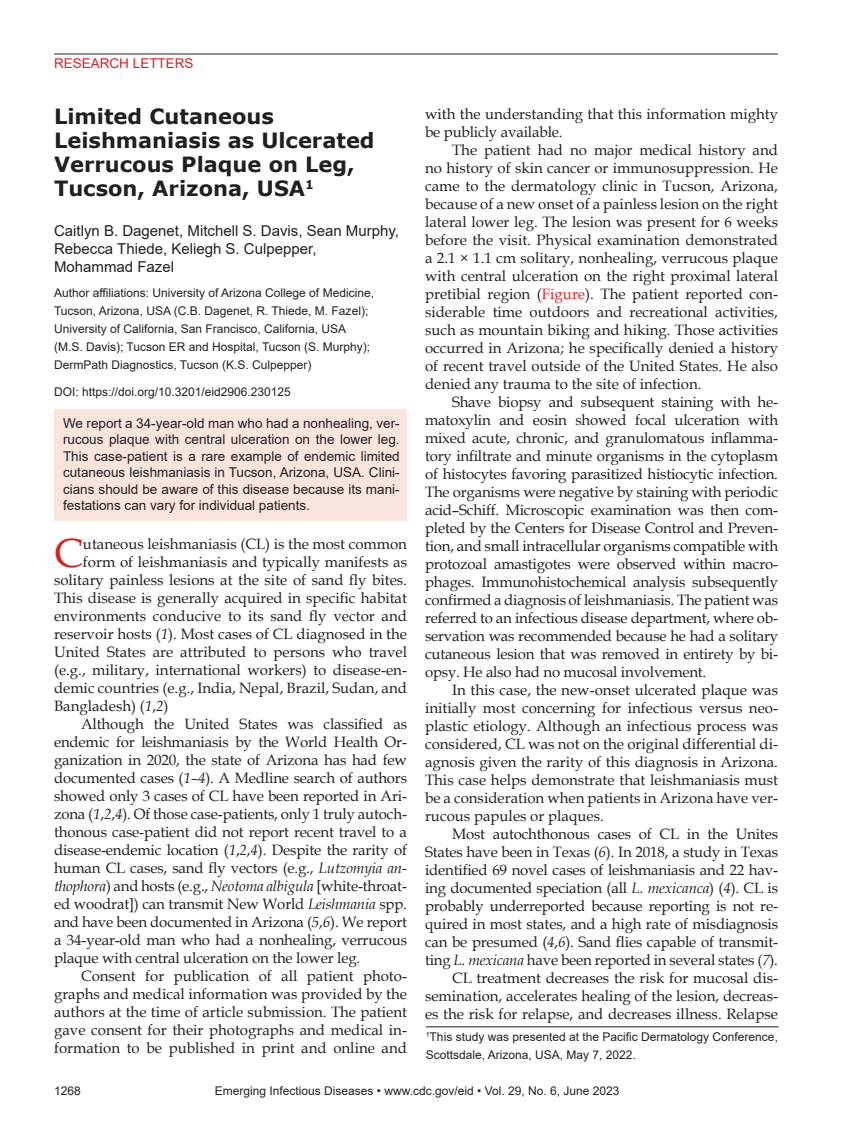
<style>
.page{position:relative;width:851px;height:1134px;background:#fff}
.page>*{position:absolute;margin:0;border:0;box-sizing:border-box;transform-origin:0 0}
.t1{font:40.8px "Book Antiqua";color:#d1232a}
.t2{font:700 21px/24px "Verdana";color:#231f20}
.t3{font:15px/18px "Book Antiqua";color:#231f20;text-align:justify}
.t4{font:15px/18px "Arial";color:#231f20}
.t5{font:13.5px/16.5px "Arial";color:#231f20;text-align:justify}
.t6{font:13.5px "Arial";color:#d1232a}
.t7{font:12px/18px "Arial";color:#231f20}
.s1{font-style:italic}
.s2{color:#ee1f23}
</style>
<div class="page">
<hr style="left:54px;top:54px;width:724px;height:1px;background:#231f20">
<div style="left:55px;top:410px;width:352px;height:111px;background:#f9e5dc"></div>
<hr style="left:426px;top:1026px;width:352px;height:1px;background:#231f20">
<p class="t6" style="left:54px;top:54px;width:141px">RESEARCH LETTERS</p>
<h2 class="t2" style="left:54px;top:104px;width:322px">Limited Cutaneous<br>Leishmaniasis as Ulcerated<br>Verrucous Plaque on Leg,<br>Tucson, Arizona, USA<sup>1</sup></h2>
<p class="t4" style="left:54px;top:222px;width:346px">Caitlyn B. Dagenet, Mitchell S. Davis, Sean Murphy,<br>Rebecca Thiede, Keliegh S. Culpepper,<br>Mohammad Fazel</p>
<p class="t7" style="left:54px;top:284px;width:321px">Author affiliations: University of Arizona College of Medicine, Tucson, Arizona, USA (C.B. Dagenet, R. Thiede, M. Fazel); University of California, San Francisco, California, USA (M.S. Davis); Tucson ER and Hospital, Tucson (S. Murphy); DermPath Diagnostics, Tucson (K.S. Culpepper)</p>
<p class="t7" style="left:54px;top:383px;width:238px">DOI: https://doi.org/10.3201/eid2906.230125</p>
<p class="t5" style="left:63px;top:414px;width:338px">We report a 34-year-old man who had a nonhealing, ver&shy;rucous plaque with central ulceration on the lower leg.<br>This case-patient is a rare example of endemic limited cutaneous leishmaniasis in Tucson, Arizona, USA. Clini&shy;cians should be aware of this disease because its mani&shy;festations can vary for individual patients.</p>
<h1 class="t1" style="left:54px;top:525px;width:30px">C</h1>
<p class="t3" style="left:83px;top:535px;width:325px">utaneous leishmaniasis (CL) is the most common</p>
<p class="t3" style="left:83px;top:553px;width:325px">form of leishmaniasis and typically manifests as</p>
<p class="t3" style="left:54px;top:571px;width:354px">solitary painless lesions at the site of sand fly bites.</p>
<p class="t3" style="left:54px;top:589px;width:354px">This disease is generally acquired in specific habitat</p>
<p class="t3" style="left:54px;top:607px;width:354px">environments conducive to its sand fly vector and</p>
<p class="t3" style="left:54px;top:625px;width:354px">reservoir hosts (<span class="s1">1</span>). Most cases of CL diagnosed in the</p>
<p class="t3" style="left:54px;top:643px;width:354px">United States are attributed to persons who travel</p>
<p class="t3" style="left:54px;top:661px;width:354px">(e.g., military, international workers) to disease-en-</p>
<p class="t3" style="left:54px;top:679px;width:354px">demic countries (e.g., India, Nepal, Brazil, Sudan, and</p>
<p class="t3" style="left:54px;top:697px;width:116px">Bangladesh) (<span class="s1">1</span>,<span class="s1">2</span>)</p>
<p class="t3" style="left:81px;top:715px;width:327px">Although the United States was classified as</p>
<p class="t3" style="left:54px;top:733px;width:354px">endemic for leishmaniasis by the World Health Or-</p>
<p class="t3" style="left:54px;top:751px;width:354px">ganization in 2020, the state of Arizona has had few</p>
<p class="t3" style="left:54px;top:769px;width:354px">documented cases (<span class="s1">1–4</span>). A Medline search of authors</p>
<p class="t3" style="left:54px;top:787px;width:354px">showed only 3 cases of CL have been reported in Ari-</p>
<p class="t3" style="left:54px;top:805px;width:354px">zona (<span class="s1">1</span>,<span class="s1">2</span>,<span class="s1">4</span>). Of those case-patients, only 1 truly autoch-</p>
<p class="t3" style="left:54px;top:823px;width:354px">thonous case-patient did not report recent travel to a</p>
<p class="t3" style="left:54px;top:841px;width:354px">disease-endemic location (<span class="s1">1</span>,<span class="s1">2</span>,<span class="s1">4</span>). Despite the rarity of</p>
<p class="t3" style="left:54px;top:859px;width:354px">human CL cases, sand fly vectors (e.g., <span class="s1">Lutzomyia an-</span></p>
<p class="t3" style="left:54px;top:877px;width:354px"><span class="s1">thophora</span>) and hosts (e.g., <span class="s1">Neotoma albigula</span> [white-throat-</p>
<p class="t3" style="left:54px;top:895px;width:354px">ed woodrat]) can transmit New World <span class="s1">Leishmania</span> spp.</p>
<p class="t3" style="left:54px;top:913px;width:354px">and have been documented in Arizona (<span class="s1">5</span>,<span class="s1">6</span>). We report</p>
<p class="t3" style="left:54px;top:931px;width:354px">a 34-year-old man who had a nonhealing, verrucous</p>
<p class="t3" style="left:54px;top:949px;width:308px">plaque with central ulceration on the lower leg.</p>
<p class="t3" style="left:81px;top:967px;width:327px">Consent for publication of all patient photo-</p>
<p class="t3" style="left:54px;top:985px;width:354px">graphs and medical information was provided by the</p>
<p class="t3" style="left:54px;top:1003px;width:354px">authors at the time of article submission. The patient</p>
<p class="t3" style="left:54px;top:1021px;width:354px">gave consent for their photographs and medical in-</p>
<p class="t3" style="left:54px;top:1039px;width:354px">formation to be published in print and online and</p>
<p class="t3" style="left:425px;top:104px;width:354px">with the understanding that this information mighty be publicly available.</p>
<p class="t3" style="left:425px;top:140px;width:354px;text-indent:27px">The patient had no major medical history and no history of skin cancer or immunosuppression. He came to the dermatology clinic in Tucson, Arizona, because of a new onset of a painless lesion on the right lateral lower leg. The lesion was present for 6 weeks before the visit. Physical examination demonstrated a 2.1 × 1.1 cm solitary, nonhealing, verrucous plaque with central ulceration on the right proximal lateral pretibial region (<span class="s2">Figure</span>). The patient reported con&shy;siderable time outdoors and recreational activities, such as mountain biking and hiking. Those activities occurred in Arizona; he specifically denied a history of recent travel outside of the United States. He also denied any trauma to the site of infection.</p>
<p class="t3" style="left:425px;top:392px;width:354px;text-indent:27px">Shave biopsy and subsequent staining with he&shy;matoxylin and eosin showed focal ulceration with mixed acute, chronic, and granulomatous inflamma&shy;tory infiltrate and minute organisms in the cytoplasm of histocytes favoring parasitized histiocytic infection.<br>The organisms were negative by staining with periodic acid–Schiff. Microscopic examination was then com&shy;pleted by the Centers for Disease Control and Preven&shy;tion, and small intracellular organisms compatible with protozoal amastigotes were observed within macro&shy;phages. Immunohistochemical analysis subsequently confirmed a diagnosis of leishmaniasis. The patient was referred to an infectious disease department, where ob&shy;servation was recommended because he had a solitary cutaneous lesion that was removed in entirety by bi&shy;opsy. He also had no mucosal involvement.</p>
<p class="t3" style="left:425px;top:680px;width:354px;text-indent:27px">In this case, the new-onset ulcerated plaque was initially most concerning for infectious versus neo&shy;plastic etiology. Although an infectious process was considered, CL was not on the original differential di&shy;agnosis given the rarity of this diagnosis in Arizona.<br>This case helps demonstrate that leishmaniasis must be a consideration when patients in Arizona have ver&shy;rucous papules or plaques.</p>
<p class="t3" style="left:425px;top:824px;width:354px;text-align:right">Most autochthonous cases of CL in the Unites States have been in Texas (<span class="s1">6</span>). In 2018, a study in Texas identified 69 novel cases of leishmaniasis and 22 hav&shy;ing documented speciation (all <span class="s1">L. mexicanca</span>) (<span class="s1">4</span>). CL is probably underreported because reporting is not re&shy;quired in most states, and a high rate of misdiagnosis can be presumed (<span class="s1">4</span>,<span class="s1">6</span>). Sand flies capable of transmit&shy;ting <span class="s1">L. mexicana</span> have been reported in several states (<span class="s1">7</span>).<br>CL treatment decreases the risk for mucosal dis&shy;semination, accelerates healing of the lesion, decreas&shy;es the risk for relapse, and decreases illness. Relapse</p>
<p class="t7" style="left:426px;top:1027px;width:354px"><sup>1</sup>This study was presented at the Pacific Dermatology Conference,<br>Scottsdale, Arizona, USA, May 7, 2022.</p>
<p class="t7" style="left:54px;top:1082px;width:28px">1268</p>
<p class="t7" style="left:215px;top:1082px;width:406px">Emerging Infectious Diseases • www.cdc.gov/eid • Vol. 29, No. 6, June 2023</p>
</div>
